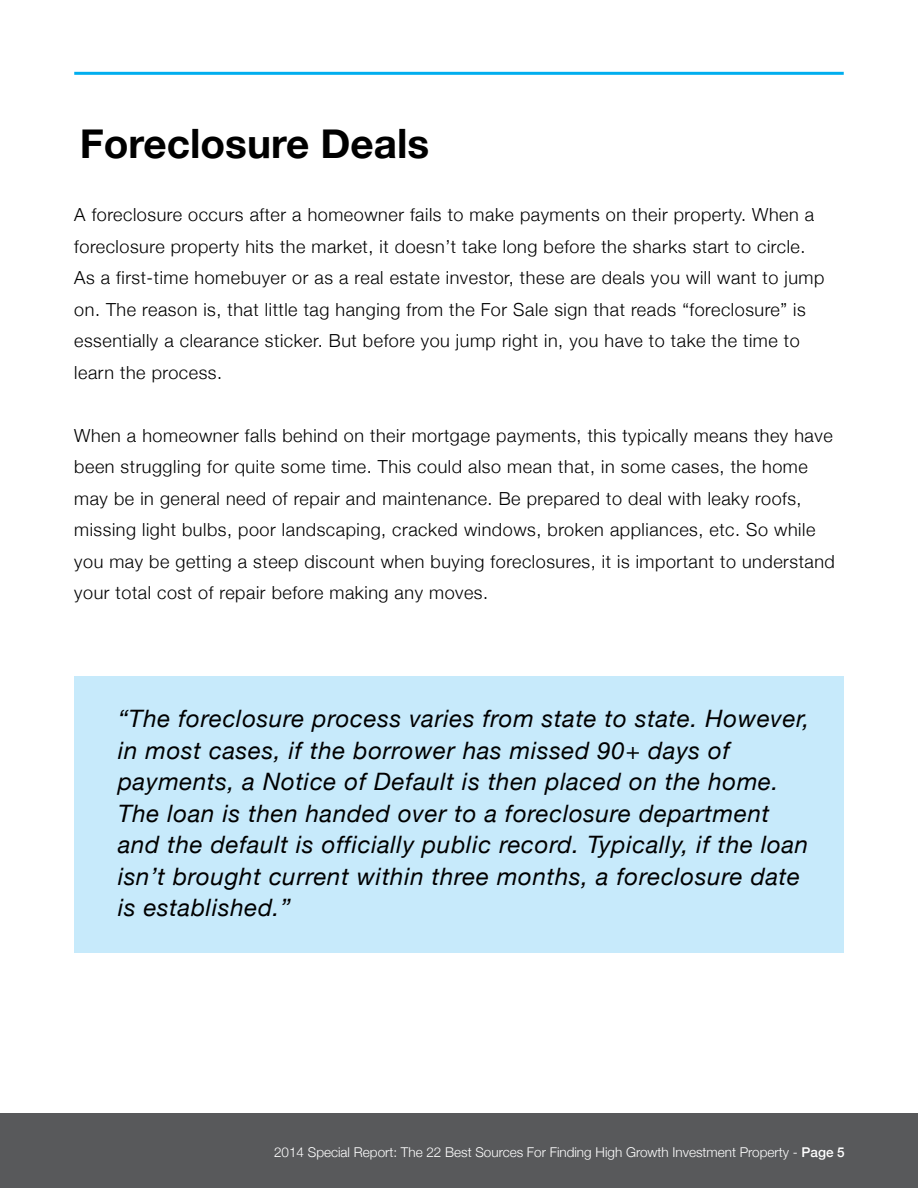
<style>
.page{position:relative;width:918px;height:1188px;background:#fff}
.page>*{position:absolute;margin:0;border:0;box-sizing:border-box;transform-origin:0 0}
.t1{font:700 40.5px "Helvetica Neue";color:#000}
.t2{font:italic 24px/31.5px "Helvetica Neue";letter-spacing:.03em;color:#000}
.t3{font:300 18px/31.5px "Helvetica Neue";letter-spacing:.03em;color:#000}
.t4{font:300 13.5px "Helvetica Neue";color:#fff}
.s1{font-weight:500}
</style>
<div class="page">
<div style="left:0;top:1114px;width:918px;height:74px;background:#58595b"></div>
<hr style="left:74px;top:72px;width:770px;height:3px;background:#00aeef">
<div style="left:74px;top:676px;width:770px;height:277px;background:#c7eafb"></div>
<h1 class="t1" style="left:80px;top:112px;width:351px">Foreclosure Deals</h1>
<p class="t3" style="left:74px;top:198px;width:752px">A foreclosure occurs after a homeowner fails to make payments on their property. When a foreclosure property hits the market, it doesn’t take long before the sharks start to circle.<br>As a first-time homebuyer or as a real estate investor, these are deals you will want to jump on. The reason is, that little tag hanging from the For Sale sign that reads “foreclosure” is essentially a clearance sticker. But before you jump right in, you have to take the time to learn the process.</p>
<p class="t3" style="left:74px;top:419px;width:762px">When a homeowner falls behind on their mortgage payments, this typically means they have been struggling for quite some time. This could also mean that, in some cases, the home may be in general need of repair and maintenance. Be prepared to deal with leaky roofs, missing light bulbs, poor landscaping, cracked windows, broken appliances, etc. So while you may be getting a steep discount when buying foreclosures, it is important to understand your total cost of repair before making any moves.</p>
<p class="t2" style="left:118px;top:704px;width:693px">“The foreclosure process varies from state to state. However, in most cases, if the borrower has missed 90+ days of payments, a Notice of Default is then placed on the home.<br>The loan is then handed over to a foreclosure department and the default is officially public record. Typically, if the loan isn’t brought current within three months, a foreclosure date is established.”</p>
<p class="t4" style="left:274px;top:1141px;width:572px">2014 Special Report: The 22 Best Sources For Finding High Growth Investment Property - <span class="s1">Page 5</span></p>
</div>
